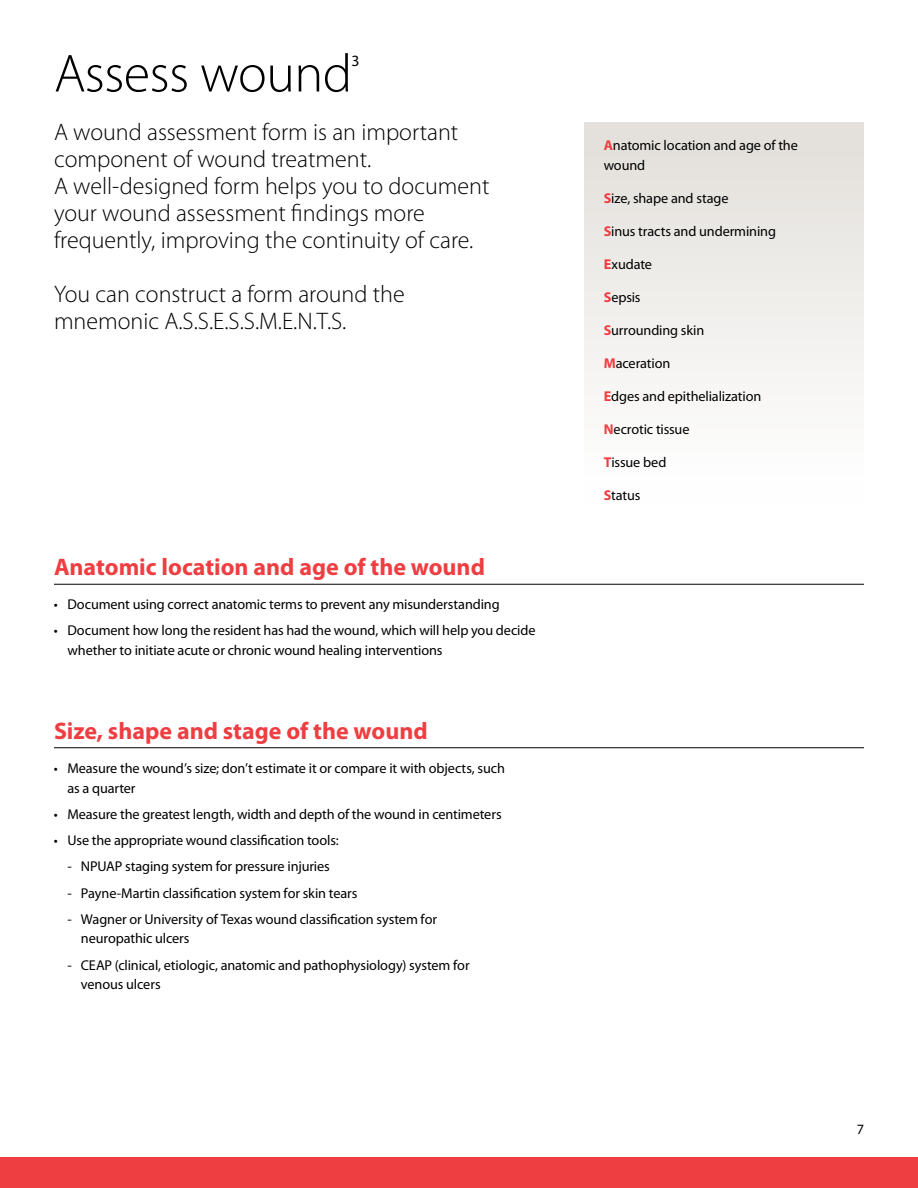
<style>
.page{position:relative;width:918px;height:1188px;background:#fff}
.page>*{position:absolute;margin:0;border:0;box-sizing:border-box;transform-origin:0 0}
.t1{font:300 54px "Myriad Pro";letter-spacing:-.01em;color:#000}
.t2{font:300 24px/27px "Myriad Pro";color:#000}
.t3{font:700 24px "Myriad Pro";color:#ef3e42}
.t4{font:15.75px "Myriad Pro";color:#000}
.t5{font:14.25px/19.5px "Myriad Pro";letter-spacing:-.01em;color:#000}
.s1{font-weight:700;color:#ef3e42}
</style>
<div class="page">
<div style="left:584px;top:122px;width:280px;height:381px;background:linear-gradient(to bottom,#e2dfda,#fff)"></div>
<hr style="left:54px;top:584px;width:810px;height:1px;background:#000">
<hr style="left:54px;top:747px;width:810px;height:1px;background:#000">
<div style="left:0;top:1158px;width:918px;height:30px;background:#ef3e42"></div>
<h1 class="t1" style="left:54px;top:44px;width:300px">Assess wound</h1>
<p class="t4" style="left:352px;top:52px;width:10px">3</p>
<h2 class="t2" style="left:54px;top:119px;width:437px">A wound assessment form is an important component of wound treatment.<br>A well-designed form helps you to document your wound assessment findings more frequently, improving the continuity of care.</h2>
<h2 class="t2" style="left:54px;top:281px;width:352px">You can construct a form around the mnemonic A.S.S.E.S.S.M.E.N.T.S.</h2>
<h2 class="t3" style="left:54px;top:554px;width:433px">Anatomic location and age of the wound</h2>
<p class="t5" style="left:54px;top:595px;width:447px">• Document using correct anatomic terms to prevent any misunderstanding</p>
<p class="t5" style="left:67px;top:621px;width:470px;text-indent:-13px">• Document how long the resident has had the wound, which will help you decide whether to initiate acute or chronic wound healing interventions</p>
<h2 class="t3" style="left:54px;top:717px;width:375px">Size, shape and stage of the wound</h2>
<p class="t5" style="left:67px;top:759px;width:439px;text-indent:-13px">• Measure the wound’s size; don’t estimate it or compare it with objects, such as a quarter</p>
<p class="t5" style="left:54px;top:805px;width:449px">• Measure the greatest length, width and depth of the wound in centimeters</p>
<p class="t5" style="left:54px;top:831px;width:286px">• Use the appropriate wound classification tools:</p>
<p class="t5" style="left:67px;top:857px;width:264px">- NPUAP staging system for pressure injuries</p>
<p class="t5" style="left:67px;top:883px;width:291px">- Payne-Martin classification system for skin tears</p>
<p class="t5" style="left:81px;top:910px;width:358px;text-indent:-13px">- Wagner or University of Texas wound classification system for neuropathic ulcers</p>
<p class="t5" style="left:81px;top:955px;width:390px;text-indent:-13px">- CEAP (clinical, etiologic, anatomic and pathophysiology) system for venous ulcers</p>
<p class="t5" style="left:604px;top:136px;width:196px"><span class="s1">A</span>natomic location and age of the wound</p>
<p class="t5" style="left:604px;top:188px;width:126px"><span class="s1">S</span>ize, shape and stage</p>
<p class="t5" style="left:604px;top:221px;width:174px"><span class="s1">S</span>inus tracts and undermining</p>
<p class="t5" style="left:604px;top:254px;width:50px"><span class="s1">E</span>xudate</p>
<p class="t5" style="left:604px;top:287px;width:38px"><span class="s1">S</span>epsis</p>
<p class="t5" style="left:604px;top:320px;width:102px"><span class="s1">S</span>urrounding skin</p>
<p class="t5" style="left:604px;top:353px;width:68px"><span class="s1">M</span>aceration</p>
<p class="t5" style="left:604px;top:386px;width:159px"><span class="s1">E</span>dges and epithelialization</p>
<p class="t5" style="left:604px;top:419px;width:87px"><span class="s1">N</span>ecrotic tissue</p>
<p class="t5" style="left:604px;top:452px;width:64px"><span class="s1">T</span>issue bed</p>
<p class="t5" style="left:604px;top:485px;width:38px"><span class="s1">S</span>tatus</p>
<p class="t5" style="left:857px;top:1120px;width:9px">7</p>
</div>
